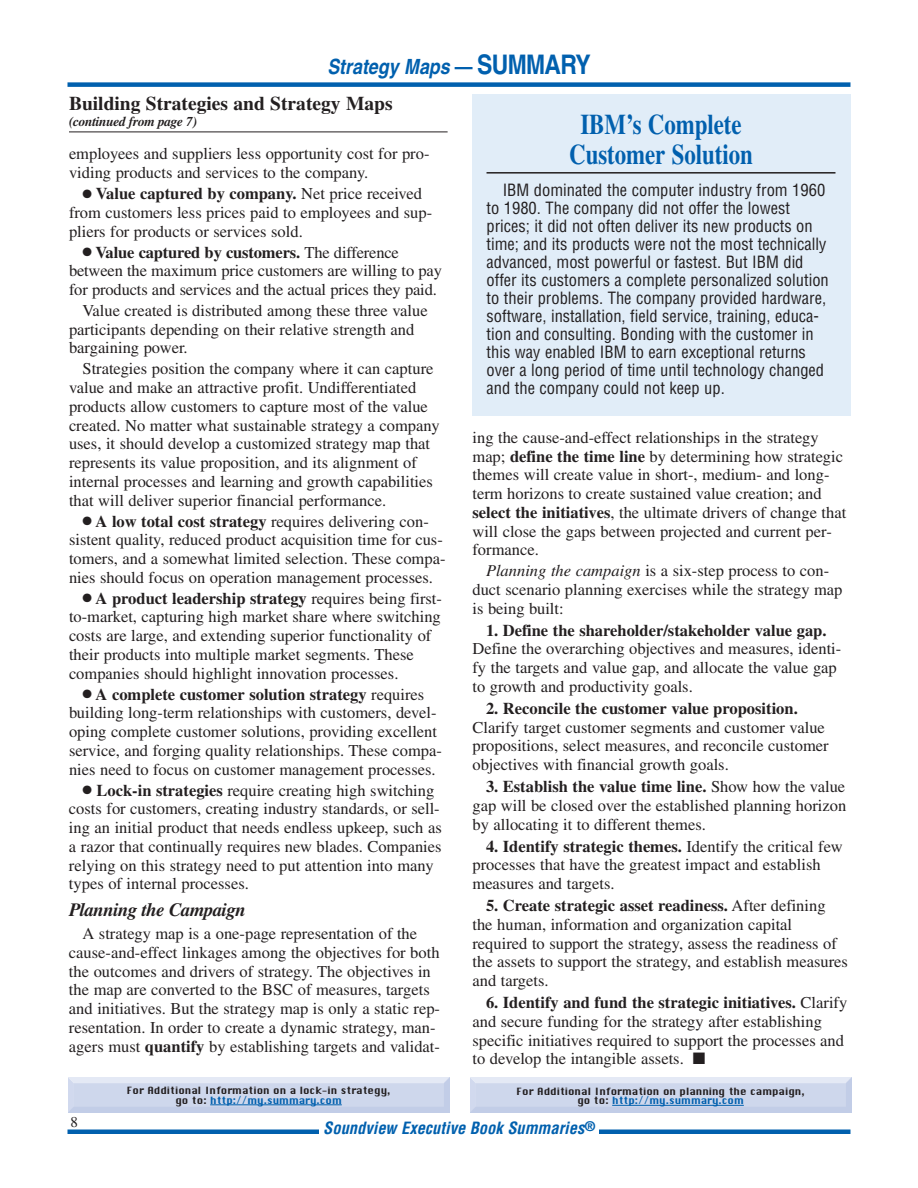
<style>
.page{position:relative;width:918px;height:1188px;background:#fff}
.page>*{position:absolute;margin:0;border:0;box-sizing:border-box;transform-origin:0 0}
.t1{font:700 28.5px/30px "Times";color:#0160ae;text-align:center;scale:.8 1}
.t2{font:italic 700 21px "Helvetica";color:#0160ae;scale:.85 1}
.t3{font:700 19.5px "Times";color:#231f20}
.t4{font:italic 700 18.75px "Times";letter-spacing:-.025em;color:#231f20}
.t5{font:16.5px/18.8px "Times";color:#231f20}
.t6{font:condensed 16.5px/18px "Helvetica";color:#231f20}
.t7{font:700 16.5px "Times";color:#231f20}
.t8{font:italic 700 condensed 16.5px "Helvetica";color:#0160ae}
.t9{font:15px "Times";color:#231f20}
.t10{font:italic 700 13.5px "Times";letter-spacing:-.025em;color:#231f20}
.t11{font:9.75px/9.8px "Chicago";color:#231f20;text-align:center}
.s1{font-style:normal}
.s2{font-style:normal;font-size:27px}
.s3{font-weight:700}
.s4{font-style:italic}
.s5{color:#0160ae}
</style>
<div class="page">
<div style="left:68px;top:82px;width:782px;height:5px;background:#0160ae"></div>
<hr style="left:69px;top:132px;width:379px;height:1px;background:#231f20">
<svg style="left:69px;top:1112px;width:381px;height:1px"></svg>
<img style="left:69px;top:1077px;width:381px;height:35px">
<hr style="left:210px;top:1105px;width:132px;height:1px;background:#0160ae">
<div style="left:471px;top:1076px;width:384px;height:41px;background:linear-gradient(to right,#fff,#fff)"></div>
<img style="left:471px;top:1078px;width:381px;height:35px">
<hr style="left:612px;top:1105px;width:132px;height:1px;background:#0160ae">
<div style="left:472px;top:94px;width:378px;height:322px;background:#e1edf8"></div>
<hr style="left:487px;top:172px;width:349px;height:2px;background:#231f20">
<div style="left:68px;top:1129px;width:782px;height:5px;background:#0160ae"></div>
<div style="left:319px;top:1117px;width:280px;height:25px;background:#fff"></div>
<p class="t2" style="left:327px;top:59px;width:311px">Strategy Maps <span class="s1">—</span> <span class="s2">SUMMARY</span></p>
<p class="t3" style="left:69px;top:96px;width:325px">Building Strategies and Strategy Maps</p>
<p class="t10" style="left:69px;top:117px;width:130px">(continued from page 7)</p>
<h1 class="t1" style="left:569px;top:112px;width:231px">IBM’s Complete<br>Customer Solution</h1>
<p class="t6" style="left:487px;top:182px;width:344px;text-indent:16px">IBM dominated the computer industry from 1960 to 1980. The company did not offer the lowest prices; it did not often deliver its new products on time; and its products were not the most technically advanced, most powerful or fastest. But IBM did offer its customers a complete personalized solution to their problems. The company provided hardware, software, installation, field service, training, educa&shy;tion and consulting. Bonding with the customer in this way enabled IBM to earn exceptional returns over a long period of time until technology changed and the company could not keep up.</p>
<p class="t5" style="left:69px;top:146px;width:362px">employees and suppliers less opportunity cost for pro&shy;viding products and services to the company.</p>
<p class="t5" style="left:69px;top:186px;width:365px;text-indent:13px">● <span class="s3">Value captured by company.</span> Net price received from customers less prices paid to employees and sup&shy;pliers for products or services sold.</p>
<p class="t5" style="left:69px;top:244px;width:374px;text-indent:13px">● <span class="s3">Value captured by customers.</span> The difference between the maximum price customers are willing to pay for products and services and the actual prices they paid.</p>
<p class="t5" style="left:69px;top:303px;width:360px;text-indent:14px">Value created is distributed among these three value participants depending on their relative strength and bargaining power.</p>
<p class="t5" style="left:69px;top:361px;width:372px;text-indent:14px">Strategies position the company where it can capture value and make an attractive profit. Undifferentiated products allow customers to capture most of the value created. No matter what sustainable strategy a company uses, it should develop a customized strategy map that represents its value proposition, and its alignment of internal processes and learning and growth capabilities that will deliver superior financial performance.</p>
<p class="t5" style="left:69px;top:513px;width:378px;text-indent:13px">● <span class="s3">A low total cost strategy</span> requires delivering con&shy;sistent quality, reduced product acquisition time for cus&shy;tomers, and a somewhat limited selection. These compa&shy;nies should focus on operation management processes.</p>
<p class="t5" style="left:69px;top:590px;width:375px;text-indent:13px">● <span class="s3">A product leadership strategy</span> requires being first&shy;to-market, capturing high market share where switching costs are large, and extending superior functionality of their products into multiple market segments. These companies should highlight innovation processes.</p>
<p class="t5" style="left:69px;top:686px;width:374px;text-align:center">● <span class="s3">A complete customer solution strategy</span> requires building long-term relationships with customers, devel&shy;oping complete customer solutions, providing excellent service, and forging quality relationships. These compa&shy;nies need to focus on customer management processes.</p>
<p class="t5" style="left:69px;top:782px;width:374px;text-indent:14px">● <span class="s3">Lock-in strategies</span> require creating high switching costs for customers, creating industry standards, or sell&shy;ing an initial product that needs endless upkeep, such as a razor that continually requires new blades. Companies relying on this strategy need to put attention into many types of internal processes.</p>
<p class="t4" style="left:69px;top:903px;width:179px">Planning the Campaign</p>
<p class="t5" style="left:69px;top:926px;width:373px;text-indent:14px">A strategy map is a one-page representation of the cause-and-effect linkages among the objectives for both the outcomes and drivers of strategy. The objectives in the map are converted to the BSC of measures, targets and initiatives. But the strategy map is only a static rep&shy;resentation. In order to create a dynamic strategy, man&shy;agers must <span class="s3">quantify</span> by establishing targets and validat-</p>
<p class="t5" style="left:472px;top:429px;width:375px">ing the cause-and-effect relationships in the strategy map; <span class="s3">define the time line</span> by determining how strategic themes will create value in short-, medium- and long&shy;term horizons to create sustained value creation; and <span class="s3">select the initiatives</span>, the ultimate drivers of change that will close the gaps between projected and current per&shy;formance.</p>
<p class="t5" style="left:472px;top:563px;width:372px;text-indent:14px"><span class="s4">Planning the campaign</span> is a six-step process to con&shy;duct scenario planning exercises while the strategy map is being built:</p>
<p class="t7" style="left:486px;top:624px;width:342px">1. Define the shareholder/stakeholder value gap.</p>
<p class="t5" style="left:472px;top:641px;width:370px">Define the overarching objectives and measures, identi&shy;fy the targets and value gap, and allocate the value gap to growth and productivity goals.</p>
<p class="t7" style="left:486px;top:702px;width:313px">2. Reconcile the customer value proposition.</p>
<p class="t5" style="left:472px;top:719px;width:358px">Clarify target customer segments and customer value propositions, select measures, and reconcile customer objectives with financial growth goals.</p>
<p class="t5" style="left:473px;top:779px;width:375px;text-align:justify;text-indent:13px"><span class="s3">3. Establish the value time line.</span> Show how the value gap will be closed over the established planning horizon by allocating it to different themes.</p>
<p class="t5" style="left:472px;top:838px;width:372px;text-indent:14px"><span class="s3">4. Identify strategic themes.</span> Identify the critical few processes that have the greatest impact and establish measures and targets.</p>
<p class="t5" style="left:473px;top:898px;width:377px;text-indent:13px"><span class="s3">5. Create strategic asset readiness.</span> After defining the human, information and organization capital required to support the strategy, assess the readiness of the assets to support the strategy, and establish measures and targets.</p>
<p class="t5" style="left:472px;top:995px;width:376px;text-indent:14px"><span class="s3">6. Identify and fund the strategic initiatives.</span> Clarify and secure funding for the strategy after establishing specific initiatives required to support the processes and to develop the intangible assets. ■</p>
<p class="t11" style="left:127px;top:1087px;width:265px">For Additional Information on a lock-in strategy, go to: <span class="s5">http://my.summary.com</span></p>
<p class="t11" style="left:517px;top:1087px;width:289px">For Additional Information on planning the campaign, go to: <span class="s5">http://my.summary.com</span></p>
<p class="t9" style="left:70px;top:1117px;width:9px">8</p>
<p class="t8" style="left:323px;top:1122px;width:273px">Soundview Executive Book Summaries<sup>®</sup></p>
</div>
